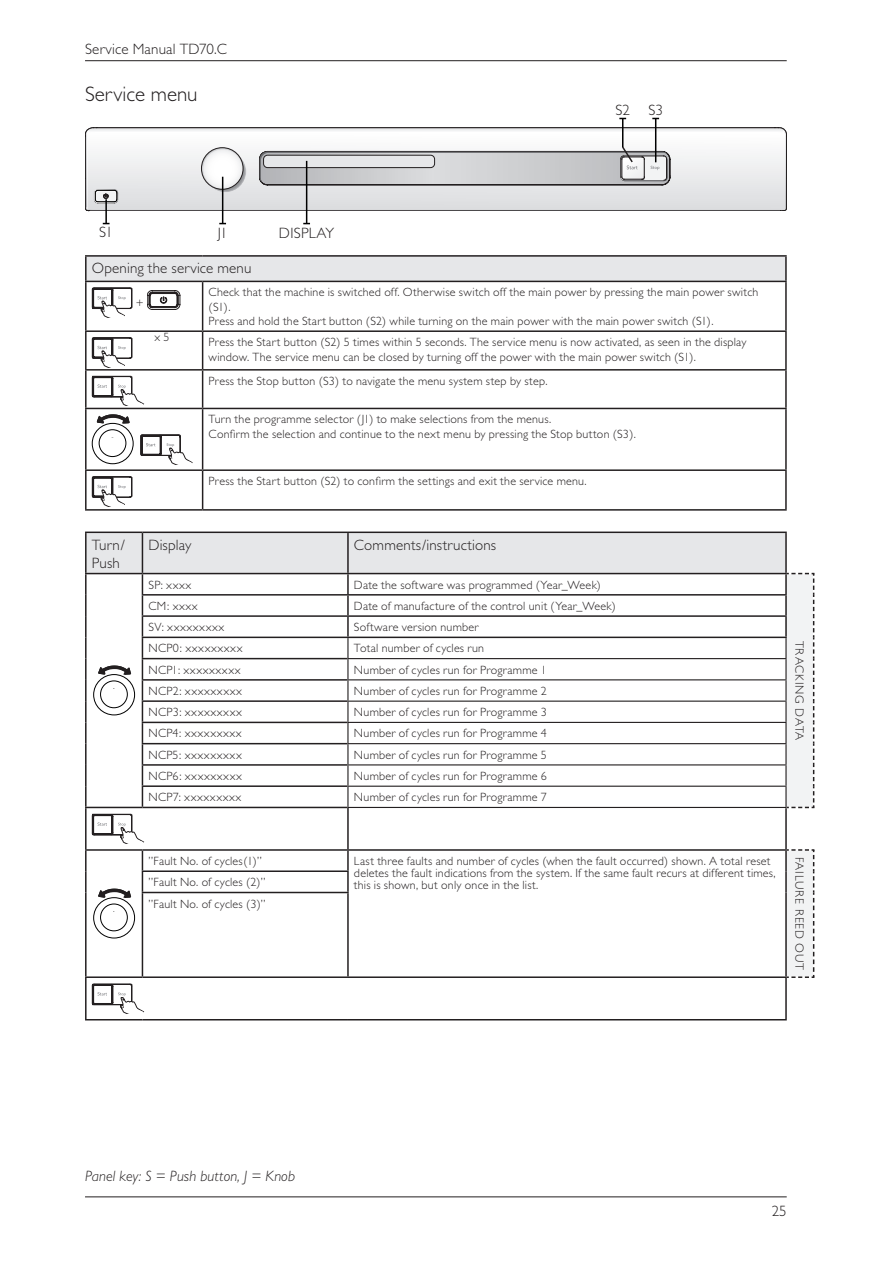
<style>
.page{position:relative;width:893px;height:1263px;background:#fff}
.page>*{position:absolute;margin:0;border:0;box-sizing:border-box;transform-origin:0 0}
.t1{font:300 21px "Gill Sans";color:#231f20}
.t2{font:300 15px/18px "Gill Sans";letter-spacing:.01em;color:#231f20}
.t3{font:italic 300 15px "Gill Sans";letter-spacing:.005em;color:#231f20}
.t4{font:300 12px/14.4px "Gill Sans";letter-spacing:.02em;color:#231f20}
.t5{font:300 12px "Gill Sans";letter-spacing:.055em;color:#231f20}
.t6{font:300 12px "Gill Sans";letter-spacing:.075em;color:#231f20}
</style>
<div class="page">
<hr style="left:85px;top:531px;width:57px;height:2px;background:#231f20">
<hr style="left:85px;top:533px;width:2px;height:40px;background:#231f20">
<hr style="left:142px;top:531px;width:206px;height:2px;background:#231f20">
<hr style="left:348px;top:531px;width:439px;height:2px;background:#231f20">
<hr style="left:85px;top:573px;width:57px;height:1px;background:#231f20">
<hr style="left:85px;top:807px;width:57px;height:1px;background:#231f20">
<hr style="left:85px;top:849px;width:57px;height:2px;background:#231f20">
<hr style="left:85px;top:574px;width:2px;height:21px;background:#231f20">
<hr style="left:85px;top:595px;width:2px;height:21px;background:#231f20">
<hr style="left:85px;top:616px;width:2px;height:21px;background:#231f20">
<hr style="left:85px;top:637px;width:2px;height:22px;background:#231f20">
<hr style="left:85px;top:659px;width:2px;height:21px;background:#231f20">
<hr style="left:85px;top:680px;width:2px;height:21px;background:#231f20">
<hr style="left:85px;top:701px;width:2px;height:21px;background:#231f20">
<hr style="left:85px;top:722px;width:2px;height:22px;background:#231f20">
<hr style="left:85px;top:744px;width:2px;height:21px;background:#231f20">
<hr style="left:85px;top:765px;width:2px;height:21px;background:#231f20">
<hr style="left:85px;top:786px;width:2px;height:21px;background:#231f20">
<hr style="left:85px;top:808px;width:2px;height:41px;background:#231f20">
<hr style="left:85px;top:851px;width:2px;height:20px;background:#231f20">
<hr style="left:85px;top:871px;width:2px;height:21px;background:#231f20">
<hr style="left:85px;top:892px;width:2px;height:84px;background:#231f20">
<hr style="left:85px;top:976px;width:57px;height:2px;background:#231f20">
<hr style="left:85px;top:978px;width:2px;height:41px;background:#231f20">
<hr style="left:85px;top:1019px;width:57px;height:1px;background:#231f20">
<hr style="left:348px;top:1019px;width:439px;height:1px;background:#231f20">
<hr style="left:142px;top:1019px;width:206px;height:1px;background:#231f20">
<hr style="left:785px;top:978px;width:2px;height:41px;background:#231f20">
<svg style="left:86px;top:532px;width:729px;height:481px"></svg>
<div style="left:86px;top:256px;width:700px;height:25px;background:#e6e7e9"></div>
<hr style="left:85px;top:255px;width:118px;height:2px;background:#231f20">
<hr style="left:85px;top:257px;width:2px;height:24px;background:#231f20">
<hr style="left:203px;top:255px;width:584px;height:2px;background:#231f20">
<hr style="left:785px;top:257px;width:2px;height:24px;background:#231f20">
<hr style="left:85px;top:281px;width:118px;height:1px;background:#231f20">
<hr style="left:85px;top:282px;width:2px;height:48px;background:#231f20">
<hr style="left:203px;top:281px;width:584px;height:1px;background:#231f20">
<hr style="left:202px;top:282px;width:1px;height:48px;background:#231f20">
<hr style="left:785px;top:282px;width:2px;height:48px;background:#231f20">
<hr style="left:85px;top:330px;width:118px;height:2px;background:#231f20">
<hr style="left:85px;top:332px;width:2px;height:37px;background:#231f20">
<hr style="left:203px;top:330px;width:584px;height:2px;background:#231f20">
<hr style="left:202px;top:332px;width:1px;height:37px;background:#231f20">
<hr style="left:785px;top:332px;width:2px;height:37px;background:#231f20">
<hr style="left:85px;top:369px;width:118px;height:2px;background:#231f20">
<hr style="left:85px;top:371px;width:2px;height:37px;background:#231f20">
<hr style="left:203px;top:369px;width:584px;height:2px;background:#231f20">
<hr style="left:202px;top:371px;width:1px;height:37px;background:#231f20">
<hr style="left:785px;top:371px;width:2px;height:37px;background:#231f20">
<hr style="left:85px;top:408px;width:118px;height:1px;background:#231f20">
<hr style="left:85px;top:409px;width:2px;height:60px;background:#231f20">
<hr style="left:203px;top:408px;width:584px;height:1px;background:#231f20">
<hr style="left:202px;top:409px;width:1px;height:60px;background:#231f20">
<hr style="left:785px;top:409px;width:2px;height:60px;background:#231f20">
<hr style="left:85px;top:469px;width:118px;height:2px;background:#231f20">
<hr style="left:85px;top:471px;width:2px;height:38px;background:#231f20">
<hr style="left:203px;top:469px;width:584px;height:2px;background:#231f20">
<hr style="left:202px;top:471px;width:1px;height:38px;background:#231f20">
<hr style="left:785px;top:471px;width:2px;height:38px;background:#231f20">
<hr style="left:85px;top:509px;width:118px;height:2px;background:#231f20">
<hr style="left:203px;top:509px;width:584px;height:2px;background:#231f20">
<svg style="left:92px;top:287px;width:40px;height:30px"></svg>
<svg style="left:147px;top:290px;width:33px;height:20px"></svg>
<svg style="left:92px;top:337px;width:40px;height:30px"></svg>
<svg style="left:92px;top:376px;width:52px;height:30px"></svg>
<div style="left:92px;top:423px;width:42px;height:41px;border:1px solid #000;border-radius:50%"></div>
<svg style="left:96px;top:414px;width:34px;height:43px"></svg>
<svg style="left:140px;top:434px;width:53px;height:30px"></svg>
<svg style="left:92px;top:476px;width:40px;height:30px"></svg>
<hr style="left:222px;top:177px;width:1px;height:47px;background:#000">
<hr style="left:306px;top:161px;width:1px;height:63px;background:#000">
<svg style="left:85px;top:118px;width:702px;height:94px"></svg>
<hr style="left:105px;top:199px;width:2px;height:25px;background:#000">
<hr style="left:85px;top:60px;width:702px;height:1px;background:#231f20">
<hr style="left:85px;top:1196px;width:702px;height:1px;background:#231f20">
<p class="t2" style="left:85px;top:40px;width:143px">Service Manual TD70.C</p>
<h1 class="t1" style="left:85px;top:82px;width:114px">Service menu</h1>
<p class="t2" style="left:99px;top:224px;width:15px">S1</p>
<p class="t2" style="left:218px;top:224px;width:11px">J1</p>
<p class="t2" style="left:279px;top:224px;width:57px">DISPLAY</p>
<p class="t2" style="left:615px;top:101px;width:16px">S2</p>
<p class="t2" style="left:648px;top:101px;width:16px">S3</p>
<p class="t2" style="left:92px;top:259px;width:161px">Opening the service menu</p>
<p class="t4" style="left:136px;top:295px;width:9px">+</p>
<p class="t4" style="left:209px;top:285px;width:551px">Check that the machine is switched off. Otherwise switch off the main power by pressing the main power switch (S1).<br>Press and hold the Start button (S2) while turning on the main power with the main power switch (S1).</p>
<p class="t4" style="left:209px;top:335px;width:539px">Press the Start button (S2) 5 times within 5 seconds. The service menu is now activated, as seen in the display window. The service menu can be closed by turning off the power with the main power switch (S1).</p>
<p class="t4" style="left:209px;top:374px;width:340px">Press the Stop button (S3) to navigate the menu system step by step.</p>
<p class="t4" style="left:209px;top:412px;width:429px">Turn the programme selector (J1) to make selections from the menus.<br>Confirm the selection and continue to the next menu by pressing the Stop button (S3).</p>
<p class="t4" style="left:209px;top:474px;width:379px">Press the Start button (S2) to confirm the settings and exit the service menu.</p>
<p class="t4" style="left:154px;top:330px;width:17px">x 5</p>
<p class="t2" style="left:92px;top:536px;width:35px">Turn/<br>Push</p>
<p class="t2" style="left:148px;top:536px;width:44px">Display</p>
<p class="t2" style="left:354px;top:536px;width:144px">Comments/instructions</p>
<p class="t4" style="left:148px;top:577px;width:44px">SP: xxxx</p>
<p class="t4" style="left:354px;top:577px;width:248px">Date the software was programmed (Year_Week)</p>
<p class="t4" style="left:148px;top:599px;width:51px">CM: xxxx</p>
<p class="t4" style="left:354px;top:599px;width:263px">Date of manufacture of the control unit (Year_Week)</p>
<p class="t5" style="left:148px;top:620px;width:77px">SV: xxxxxxxxx</p>
<p class="t4" style="left:354px;top:620px;width:126px">Software version number</p>
<p class="t5" style="left:148px;top:642px;width:96px">NCP0: xxxxxxxxx</p>
<p class="t4" style="left:354px;top:641px;width:132px">Total number of cycles run</p>
<p class="t5" style="left:148px;top:663px;width:94px">NCP1: xxxxxxxxx</p>
<p class="t4" style="left:354px;top:662px;width:194px">Number of cycles run for Programme 1</p>
<p class="t5" style="left:148px;top:684px;width:95px">NCP2: xxxxxxxxx</p>
<p class="t4" style="left:354px;top:684px;width:194px">Number of cycles run for Programme 2</p>
<p class="t5" style="left:148px;top:705px;width:95px">NCP3: xxxxxxxxx</p>
<p class="t4" style="left:354px;top:705px;width:194px">Number of cycles run for Programme 3</p>
<p class="t5" style="left:148px;top:727px;width:95px">NCP4: xxxxxxxxx</p>
<p class="t4" style="left:354px;top:726px;width:194px">Number of cycles run for Programme 4</p>
<p class="t5" style="left:148px;top:748px;width:95px">NCP5: xxxxxxxxx</p>
<p class="t4" style="left:354px;top:748px;width:194px">Number of cycles run for Programme 5</p>
<p class="t5" style="left:148px;top:769px;width:95px">NCP6: xxxxxxxxx</p>
<p class="t4" style="left:354px;top:769px;width:194px">Number of cycles run for Programme 6</p>
<p class="t5" style="left:148px;top:790px;width:94px">NCP7: xxxxxxxxx</p>
<p class="t4" style="left:354px;top:790px;width:194px">Number of cycles run for Programme 7</p>
<p class="t5" style="left:806px;top:641px;width:101px;rotate:90deg">TRACKING DATA</p>
<p class="t4" style="left:148px;top:854px;width:115px">”Fault No. of cycles(1)”</p>
<p class="t4" style="left:354px;top:855px;width:423px;line-height:12px">Last three faults and number of cycles (when the fault occurred) shown. A total reset deletes the fault indications from the system. If the same fault recurs at different times, this is shown, but only once in the list.</p>
<p class="t6" style="left:806px;top:857px;width:115px;rotate:90deg">FAILURE REED OUT</p>
<p class="t4" style="left:148px;top:872px;width:119px;line-height:21.3px">”Fault No. of cycles (2)” ”Fault No. of cycles (3)”</p>
<p class="t3" style="left:85px;top:1167px;width:212px">Panel key: S = Push button, J = Knob</p>
<p class="t2" style="left:772px;top:1202px;width:16px">25</p>
</div>
